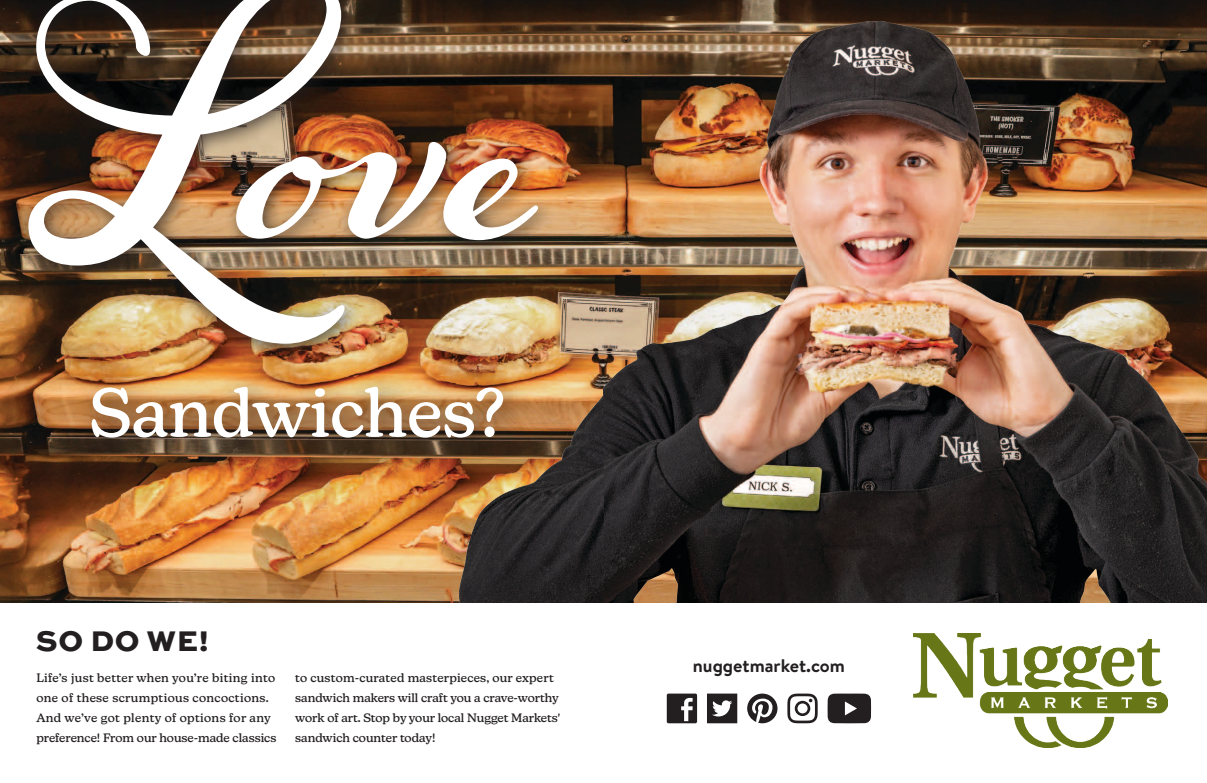
<style>
.page{position:relative;width:1207px;height:783px;background:#fff}
.page>*{position:absolute;margin:0;border:0;box-sizing:border-box;transform-origin:0 0}
.t1{font:500 67.6px "New Kansas";color:#fff}
.t2{font:800 30px "Sweet Sans Pro";color:#231f20}
.t3{font:700 18.2px "Brandon Text";color:#231f20}
.t4{font:500 12px/20px "New Kansas";letter-spacing:.03em;color:#231f20}
.t5{font:500 12px/20px "New Kansas";letter-spacing:.005em;color:#231f20}
</style>
<div class="page">
<img style="left:0;top:0;width:460px;height:603px">
<img style="left:460px;top:0;width:747px;height:603px">
<div style="left:16px;top:0;width:540px;height:362px;background:#231f20;opacity:.75"></div>
<img style="left:28px;top:0;width:510px;height:344px">
<img style="left:914px;top:634px;width:253px;height:114px">
<svg style="left:707px;top:694px;width:30px;height:29px"></svg>
<svg style="left:667px;top:694px;width:30px;height:29px"></svg>
<svg style="left:747px;top:694px;width:30px;height:29px"></svg>
<svg style="left:787px;top:694px;width:30px;height:29px"></svg>
<svg style="left:827px;top:694px;width:44px;height:29px"></svg>
<div style="left:74px;top:369px;width:457px;height:97px;background:#231f20;opacity:.75"></div>
<h1 class="t1" style="left:89px;top:373px;width:418px">Sandwiches?</h1>
<h2 class="t2" style="left:36px;top:617px;width:174px">SO DO WE!</h2>
<p class="t4" style="left:36px;top:668px;width:242px">Life’s just better when you’re biting into one of these scrumptious concoctions.<br>And we’ve got plenty of options for any preference! From our house-made classics</p>
<p class="t5" style="left:295px;top:668px;width:266px">to custom-curated masterpieces, our expert sandwich makers will craft you a crave-worthy work of art. Stop by your local Nugget Markets' sandwich counter today!</p>
<h3 class="t3" style="left:693px;top:653px;width:154px">nuggetmarket.com</h3>
</div>
